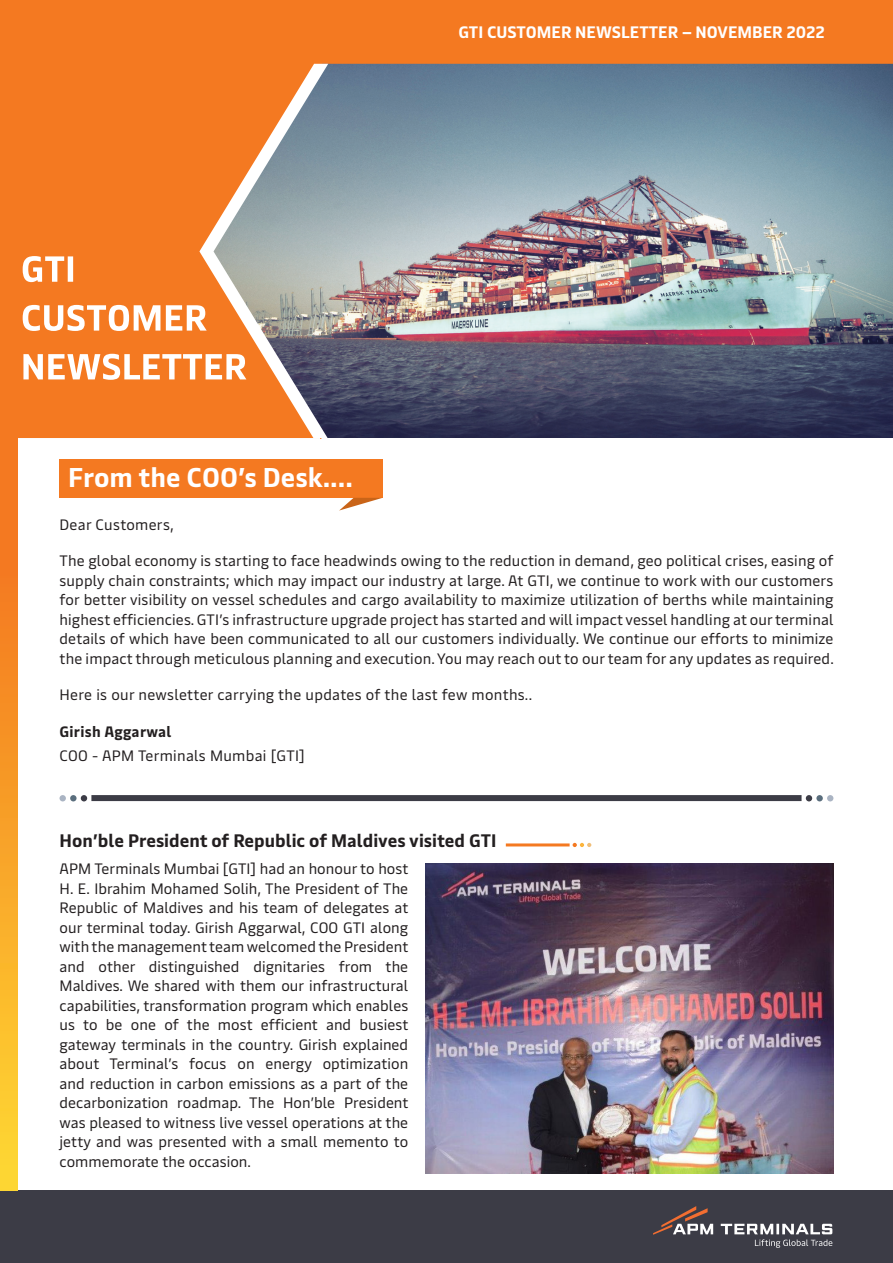
<style>
.page{position:relative;width:893px;height:1263px;background:#fff}
.page>*{position:absolute;margin:0;border:0;box-sizing:border-box;transform-origin:0 0}
.t1{font:700 27px "Maersk Text";color:#fff}
.t2{font:700 18px "Maersk Text";color:#231f20}
.t3{font:700 16.5px "Maersk Text";color:#fff}
.t4{font:15px/19.5px "Maersk Text";letter-spacing:.01em;color:#231f20;text-align:justify}
.t5{font:700 15px "Maersk Text";letter-spacing:.02em;color:#231f20}
</style>
<div class="page">
<div style="left:0;top:1191px;width:893px;height:72px;background:#3c3c46"></div>
<div style="left:0;top:0;width:893px;height:64px;background:#f47921"></div>
<svg style="left:653px;top:1206px;width:179px;height:42px"></svg>
<img style="left:328px;top:64px;width:565px;height:374px">
<div style="left:0;top:64px;width:199px;height:374px;background:#f47921"></div>
<svg style="left:199px;top:64px;width:129px;height:374px;background:#c29574"></svg>
<svg style="left:23px;top:256px;width:223px;height:124px"></svg>
<img style="left:425px;top:863px;width:408px;height:311px">
<div style="left:91px;top:795px;width:710px;height:6px;background:#3c3c46"></div>
<svg style="left:81px;top:795px;width:6px;height:6px"></svg>
<div style="left:70px;top:795px;width:7px;height:6px;background:#5a6e7d;border-radius:50%"></div>
<svg style="left:60px;top:795px;width:6px;height:6px"></svg>
<svg style="left:806px;top:795px;width:6px;height:6px"></svg>
<div style="left:816px;top:795px;width:7px;height:6px;background:#5a6e7d;border-radius:50%"></div>
<svg style="left:827px;top:795px;width:6px;height:6px"></svg>
<div style="left:0;top:436px;width:17px;height:755px;background:linear-gradient(to bottom,#f26b1e,#fed632)"></div>
<div style="left:60px;top:459px;width:323px;height:39px;background:#f47921"></div>
<svg style="left:340px;top:498px;width:42px;height:12px"></svg>
<hr style="left:506px;top:843px;width:64px;height:3px;background:#f47921">
<svg style="left:573px;top:843px;width:18px;height:4px"></svg>
<p class="t3" style="left:458px;top:18px;width:368px">GTI CUSTOMER NEWSLETTER – NOVEMBER 2022</p>
<p class="t1" style="left:68px;top:455px;width:286px">From the COO’s Desk....</p>
<p class="t4" style="left:60px;top:513px;width:116px">Dear Customers,</p>
<p class="t4" style="left:60px;top:549px;width:776px">The global economy is starting to face headwinds owing to the reduction in demand, geo political crises, easing of supply chain constraints; which may impact our industry at large. At GTI, we continue to work with our customers for better visibility on vessel schedules and cargo availability to maximize utilization of berths while maintaining highest efficiencies. GTI’s infrastructure upgrade project has started and will impact vessel handling at our terminal details of which have been communicated to all our customers individually. We continue our efforts to minimize the impact through meticulous planning and execution. You may reach out to our team for any updates as required.</p>
<p class="t4" style="left:60px;top:683px;width:474px">Here is our newsletter carrying the updates of the last few months..</p>
<p class="t5" style="left:60px;top:719px;width:114px">Girish Aggarwal</p>
<p class="t4" style="left:60px;top:743px;width:247px">COO - APM Terminals Mumbai [GTI]</p>
<p class="t2" style="left:60px;top:825px;width:438px">Hon’ble President of Republic of Maldives visited GTI</p>
<p class="t4" style="left:60px;top:857px;width:350px">APM Terminals Mumbai [GTI] had an honour to host H. E. Ibrahim Mohamed Solih, The President of The Republic of Maldives and his team of delegates at our terminal today. Girish Aggarwal, COO GTI along with the management team welcomed the President and other distinguished dignitaries from the Maldives. We shared with them our infrastructural capabilities, transformation program which enables us to be one of the most efficient and busiest gateway terminals in the country. Girish explained about Terminal’s focus on energy optimization and reduction in carbon emissions as a part of the decarbonization roadmap. The Hon’ble President was pleased to witness live vessel operations at the jetty and was presented with a small memento to commemorate the occasion.</p>
</div>
